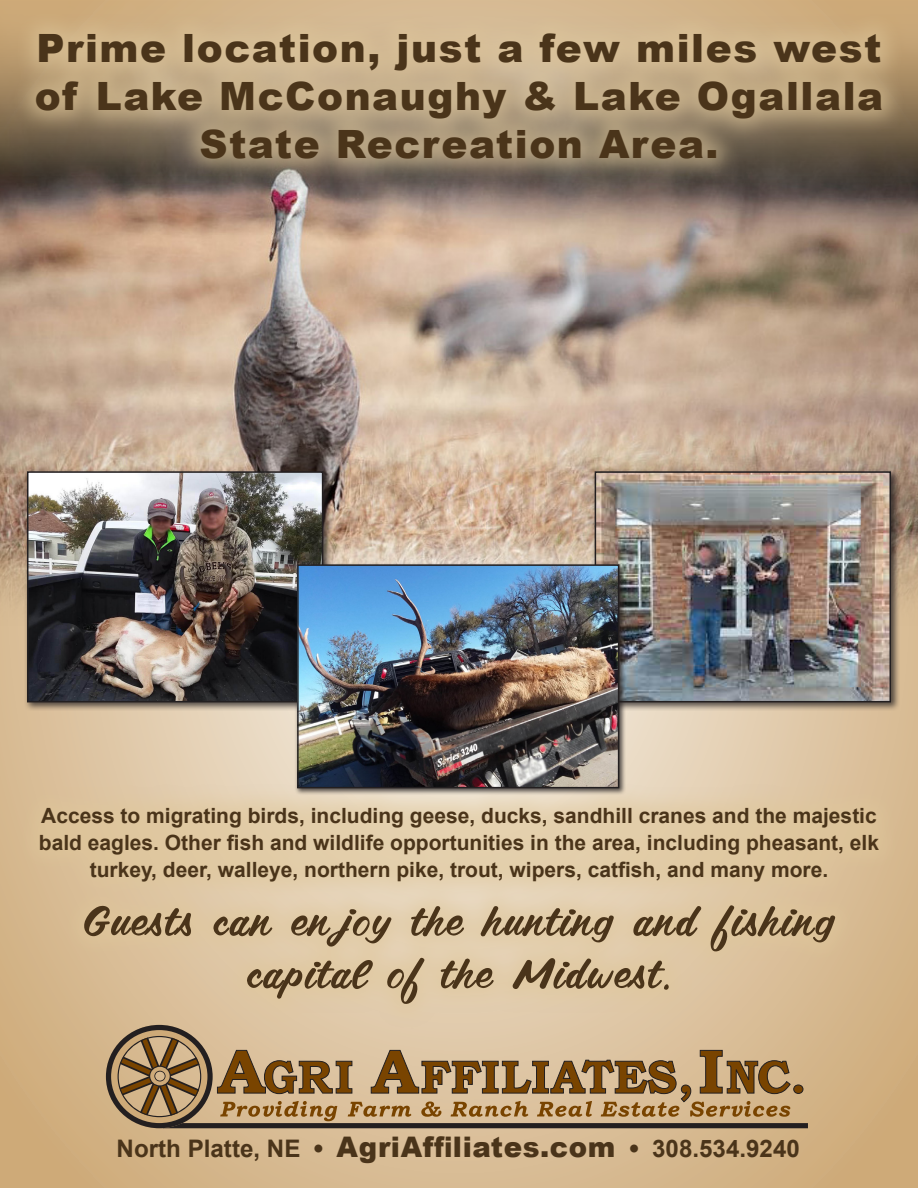
<style>
.page{position:relative;width:918px;height:1188px;background:#fff}
.page>*{position:absolute;margin:0;border:0;box-sizing:border-box;transform-origin:0 0}
.t1{font:52.5px "Valdice";letter-spacing:.04em;color:#4a341a}
.t2{font:900 39px/48px "Arial";letter-spacing:.04em;color:#4a341a;text-align:center}
.t3{font:700 24.15px "Arial";color:#4a341a}
.t4{font:700 21px/27px "Arial";color:#4a341a;text-align:center}
.s1{font-weight:900}
.s2{font-weight:900;font-size:28.35px}
</style>
<div class="page">
<svg style="left:0;top:632px;width:918px;height:556px"></svg>
<svg style="left:106px;top:1029px;width:698px;height:99px"></svg>
<img style="left:0;top:0;width:918px;height:632px">
<div style="left:11px;top:9px;width:896px;height:1020px;background:#dfc79a;opacity:.6"></div>
<div style="left:592px;top:468px;width:308px;height:243px;background:#231f20;opacity:.75"></div>
<img style="left:598px;top:474px;width:290px;height:225px">
<div style="left:595px;top:471px;width:296px;height:231px;border:2px solid #231f20"></div>
<div style="left:24px;top:468px;width:308px;height:243px;background:#231f20;opacity:.75"></div>
<img style="left:30px;top:474px;width:290px;height:225px">
<div style="left:27px;top:471px;width:296px;height:231px;border:2px solid #231f20"></div>
<div style="left:295px;top:562px;width:331px;height:233px;background:#231f20;opacity:.75"></div>
<img style="left:300px;top:567px;width:316px;height:218px">
<div style="left:297px;top:564px;width:322px;height:224px;border:2px solid #231f20"></div>
<p class="t2" style="left:35px;top:23px;width:850px">Prime location, just a few miles west of Lake McConaughy &amp; Lake Ogallala<br>State Recreation Area.</p>
<p class="t4" style="left:39px;top:802px;width:842px">Access to migrating birds, including geese, ducks, sandhill cranes and the majestic bald eagles. Other fish and wildlife opportunities in the area, including pheasant, elk turkey, deer, walleye, northern pike, trout, wipers, catfish, and many more.</p>
<p class="t1" style="left:84px;top:887px;width:751px">Guests can enjoy the hunting and fishing</p>
<p class="t1" style="left:247px;top:940px;width:425px">capital of the Midwest.</p>
<p class="t3" style="left:117px;top:1131px;width:685px">North Platte, NE <span class="s1">•</span> <span class="s2">AgriAffiliates.com</span> <span class="s1">•</span> 308.534.9240</p>
</div>
